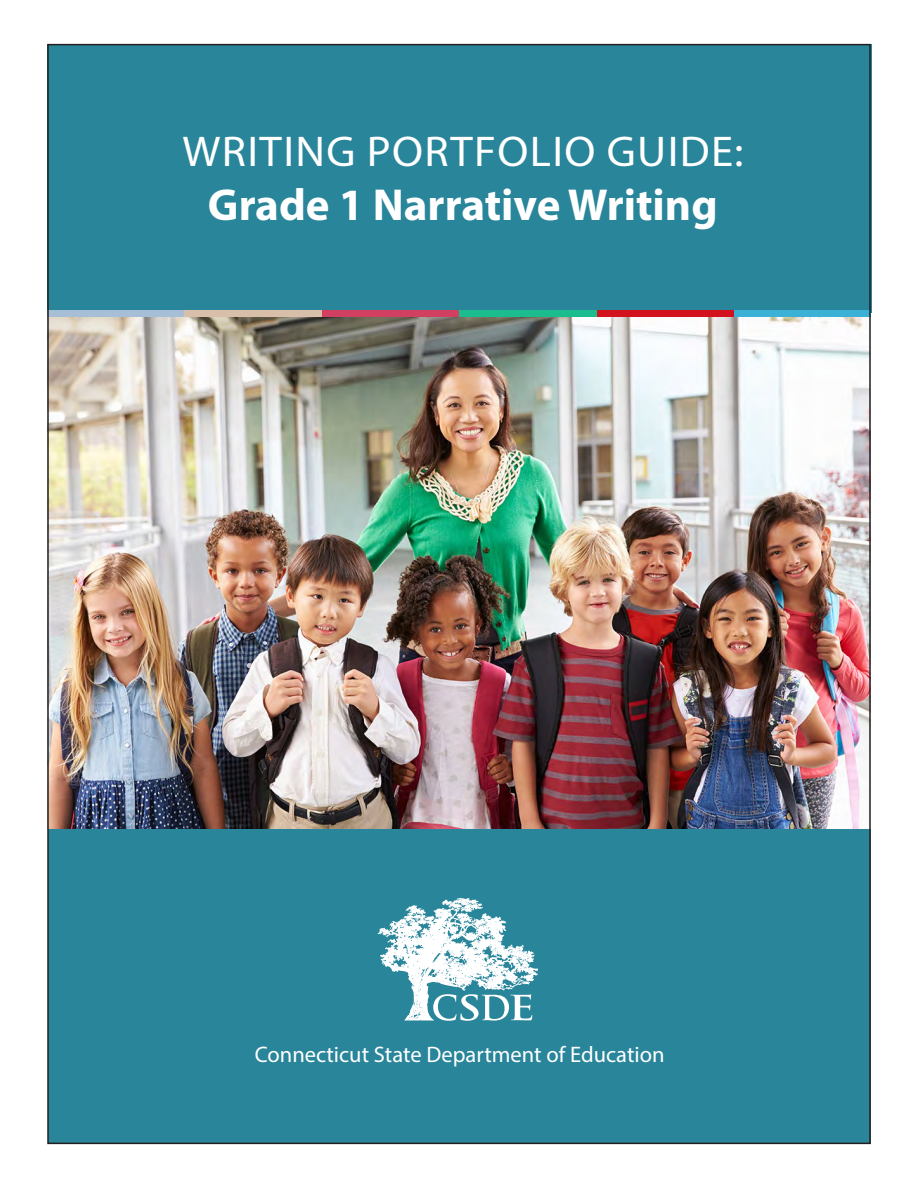
<style>
.page{position:relative;width:918px;height:1188px;background:#fff}
.page>*{position:absolute;margin:0;border:0;box-sizing:border-box;transform-origin:0 0}
.t1{font:700 45px "Myriad Pro";color:#fff}
.t2{font:43.2px "Myriad Pro";letter-spacing:.03em;color:#fff;scale:1.04 1}
.t3{font:22.5px "Myriad Pro";color:#fff}
</style>
<div class="page">
<div style="left:47px;top:45px;width:825px;height:268px;background:#29859a"></div>
<img style="left:50px;top:313px;width:818px;height:516px">
<div style="left:49px;top:829px;width:822px;height:315px;background:#29859a"></div>
<svg style="left:378px;top:898px;width:160px;height:123px"></svg>
<div style="left:47px;top:310px;width:137px;height:7px;background:#a6bed6"></div>
<div style="left:322px;top:310px;width:137px;height:7px;background:#d14061"></div>
<div style="left:734px;top:310px;width:137px;height:7px;background:#3bb1d5"></div>
<div style="left:185px;top:310px;width:137px;height:7px;background:#d8bfa9"></div>
<div style="left:596px;top:310px;width:137px;height:7px;background:#d2121d"></div>
<div style="left:459px;top:310px;width:137px;height:7px;background:#1bbd8e"></div>
<p class="t2" style="left:183px;top:124px;width:541px">WRITING PORTFOLIO GUIDE:</p>
<p class="t1" style="left:208px;top:175px;width:511px">Grade 1 Narrative Writing</p>
<p class="t3" style="left:255px;top:1041px;width:411px">Connecticut State Department of Education</p>
</div>
